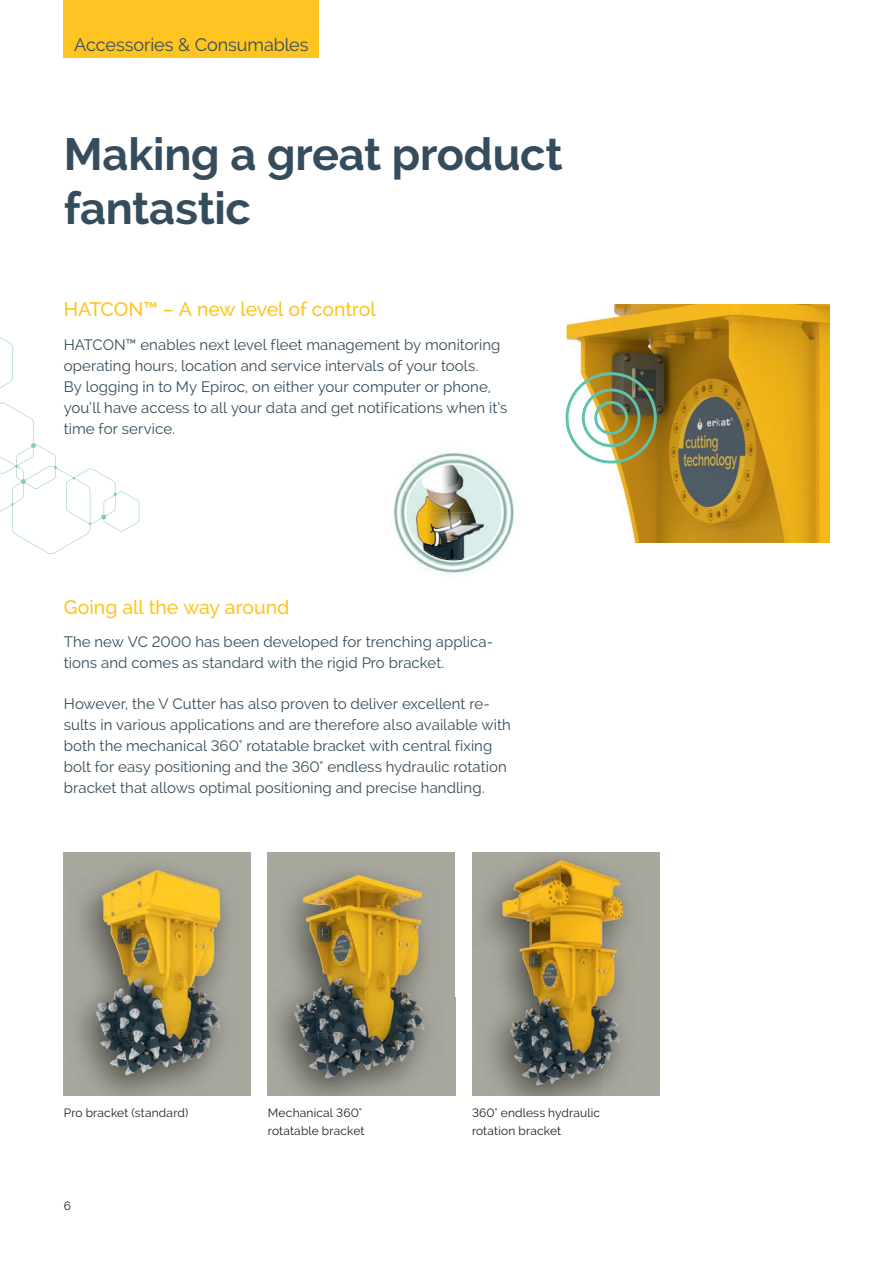
<style>
.page{position:relative;width:893px;height:1263px;background:#fff}
.page>*{position:absolute;margin:0;border:0;box-sizing:border-box;transform-origin:0 0}
.t1{font:700 45px/54px "Raleway";letter-spacing:-.005em;color:#354c5c}
.t2{font:500 19.5px "Raleway";letter-spacing:-.005em;color:#fec422}
.t3{font:18px "Raleway";letter-spacing:-.005em;color:#354c5c}
.t4{font:15px/21px "Raleway";letter-spacing:.005em;color:#354c5c}
.t5{font:12px/18px "Raleway";letter-spacing:.01em;color:#231f20}
</style>
<div class="page">
<div style="left:64px;top:0;width:255px;height:57px;background:#fec422"></div>
<img style="left:565px;top:304px;width:264px;height:238px">
<img style="left:64px;top:854px;width:177px;height:241px">
<img style="left:268px;top:859px;width:175px;height:236px">
<img style="left:472px;top:853px;width:187px;height:242px">
<img style="left:398px;top:452px;width:79px;height:38px">
<img style="left:477px;top:458px;width:37px;height:77px">
<img style="left:393px;top:490px;width:40px;height:80px">
<img style="left:433px;top:535px;width:77px;height:39px">
<img style="left:407px;top:465px;width:94px;height:94px">
<svg style="left:566px;top:372px;width:91px;height:91px"></svg>
<svg style="left:0;top:337px;width:139px;height:217px"></svg>
<p class="t3" style="left:74px;top:34px;width:236px">Accessories &amp; Consumables</p>
<h1 class="t1" style="left:64px;top:127px;width:500px">Making a great product fantastic</h1>
<h2 class="t2" style="left:64px;top:298px;width:313px">HATCON™ – A new level of control</h2>
<p class="t4" style="left:64px;top:334px;width:445px">HATCON™ enables next level fleet management by monitoring operating hours, location and service intervals of your tools.<br>By logging in to My Epiroc, on either your computer or phone, you’ll have access to all your data and get notifications when it’s time for service.</p>
<h2 class="t2" style="left:64px;top:595px;width:227px">Going all the way around</h2>
<p class="t4" style="left:64px;top:632px;width:431px">The new VC 2000 has been developed for trenching applica&shy;tions and comes as standard with the rigid Pro bracket.</p>
<p class="t4" style="left:64px;top:693px;width:449px">However, the V Cutter has also proven to deliver excellent re&shy;sults in various applications and are therefore also available with both the mechanical 360° rotatable bracket with central fixing bolt for easy positioning and the 360° endless hydraulic rotation bracket that allows optimal positioning and precise handling.</p>
<p class="t5" style="left:64px;top:1104px;width:126px">Pro bracket (standard)</p>
<p class="t5" style="left:268px;top:1104px;width:98px">Mechanical 360° rotatable bracket</p>
<p class="t5" style="left:472px;top:1104px;width:130px">360° endless hydraulic rotation bracket</p>
<p class="t5" style="left:64px;top:1197px;width:9px">6</p>
</div>
